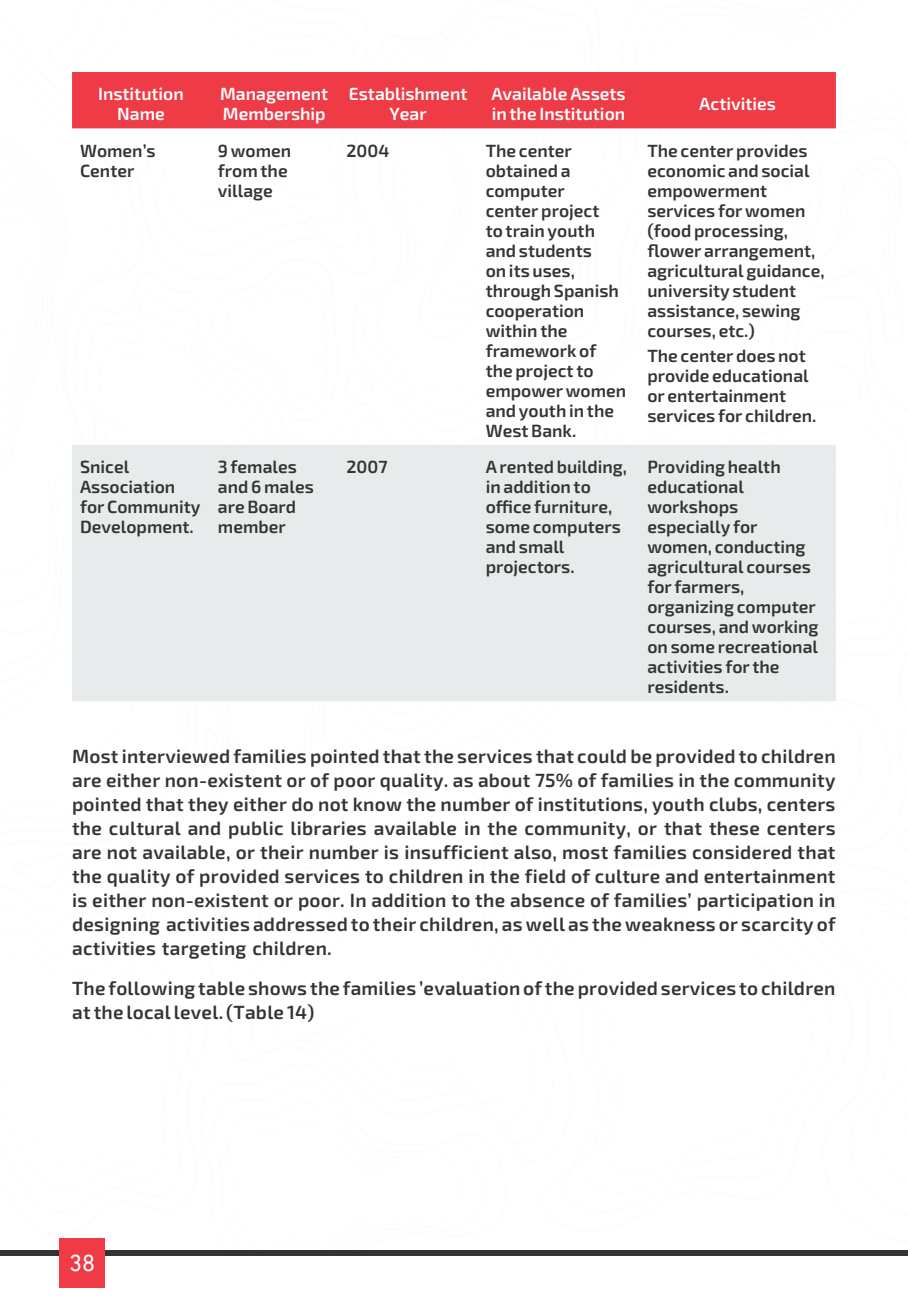
<style>
.page{position:relative;width:908px;height:1304px;background:#fff}
.page>*{position:absolute;margin:0;border:0;box-sizing:border-box;transform-origin:0 0}
.t1{font:26px/24px "Ara Hamah Kilania";letter-spacing:.01em;color:#343433;text-align:justify}
.t2{font:24px/20px "Ara Hamah Kilania";color:#343433}
.t3{font:24px/20px "Ara Hamah Kilania";color:#fff;text-align:center}
.t4{font:24px "DIN Next LTW23";color:#fff}
</style>
<div class="page">
<div style="left:0;top:1250px;width:907px;height:6px;background:#343433"></div>
<div style="left:60px;top:1239px;width:45px;height:49px;background:#ee3b46"></div>
<div style="left:72px;top:72px;width:763px;height:56px;background:#ee3b46"></div>
<div style="left:72px;top:445px;width:763px;height:256px;background:#e8ebec"></div>
<p class="t3" style="left:98px;top:87px;width:87px">Institution<br>Name</p>
<p class="t3" style="left:220px;top:87px;width:110px;text-align:left">Management<br>Membership</p>
<p class="t3" style="left:348px;top:87px;width:120px">Establishment<br>Year</p>
<p class="t3" style="left:491px;top:87px;width:136px;text-align:left">Available Assets in the Institution</p>
<p class="t3" style="left:699px;top:97px;width:78px">Activities</p>
<p class="t2" style="left:80px;top:143px;width:77px">Women’s<br>Center</p>
<p class="t2" style="left:218px;top:143px;width:75px">9 women from the village</p>
<p class="t2" style="left:346px;top:143px;width:44px">2004</p>
<p class="t2" style="left:485px;top:143px;width:142px">The center obtained a computer<br>center project<br>to train youth and students<br>on its uses, through Spanish cooperation within the framework of the project to empower women and youth in the<br>West Bank.</p>
<p class="t2" style="left:647px;top:143px;width:179px">The center provides economic and social empowerment services for women (food processing, flower arrangement, agricultural guidance, university student assistance, sewing courses, etc.)</p>
<p class="t2" style="left:647px;top:349px;width:170px">The center does not provide educational or entertainment services for children.</p>
<p class="t2" style="left:80px;top:460px;width:122px">Snicel<br>Association for Community<br>Development.</p>
<p class="t2" style="left:218px;top:460px;width:97px">3 females and 6 males are Board member</p>
<p class="t2" style="left:346px;top:460px;width:42px">2007</p>
<p class="t2" style="left:485px;top:460px;width:143px">A rented building, in addition to office furniture, some computers and small projectors.</p>
<p class="t2" style="left:647px;top:460px;width:173px">Providing health educational workshops especially for women, conducting agricultural courses for farmers, organizing computer courses, and working on some recreational activities for the residents.</p>
<p class="t1" style="left:72px;top:747px;width:764px">Most interviewed families pointed that the services that could be provided to children are either non-existent or of poor quality. as about 75% of families in the community pointed that they either do not know the number of institutions, youth clubs, centers the cultural and public libraries available in the community, or that these centers are not available, or their number is insufficient also, most families considered that the quality of provided services to children in the field of culture and entertainment is either non-existent or poor. In addition to the absence of families’ participation in designing activities addressed to their children, as well as the weakness or scarcity of activities targeting children.</p>
<p class="t1" style="left:72px;top:979px;width:764px">The following table shows the families ’evaluation of the provided services to children at the local level. (Table 14)</p>
<p class="t4" style="left:69px;top:1249px;width:28px">38</p>
</div>
